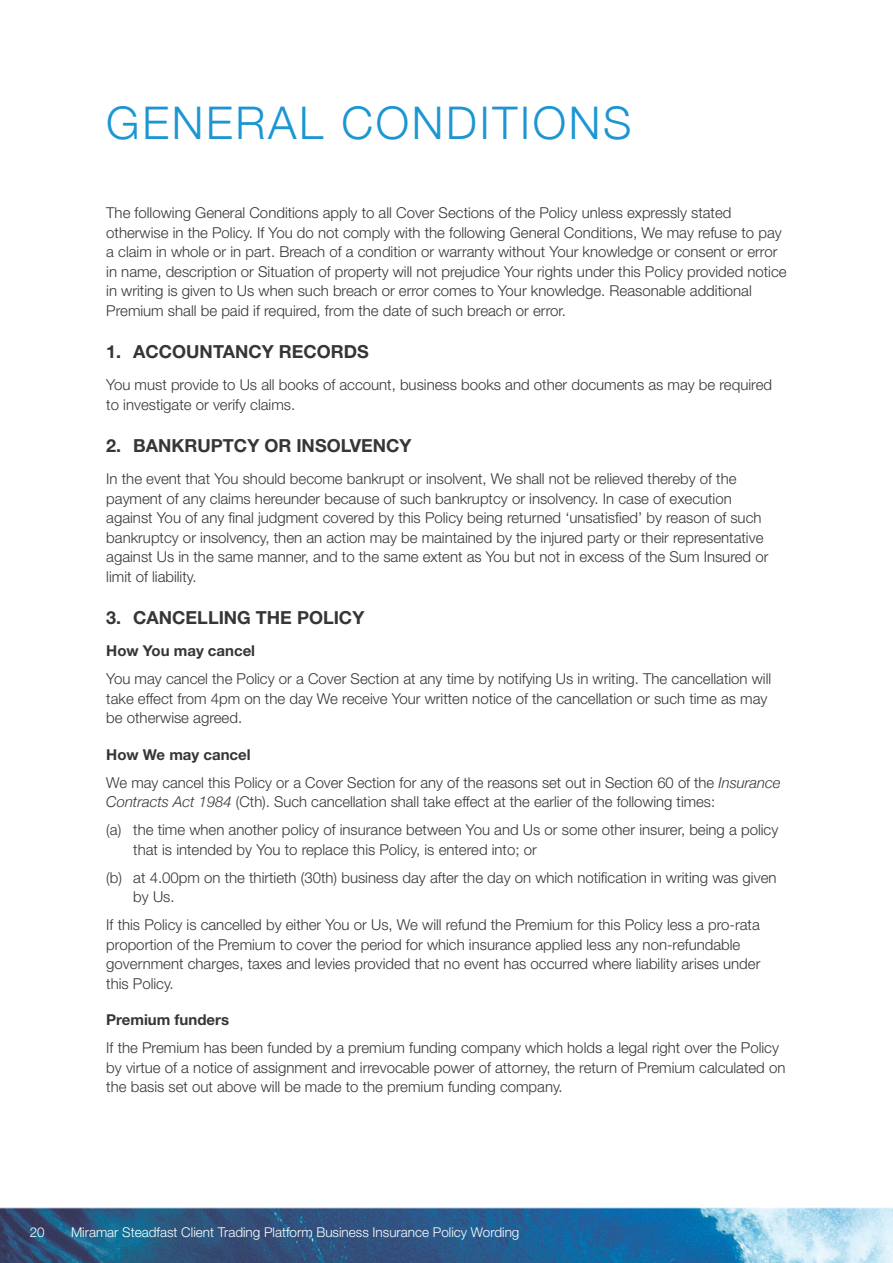
<style>
.page{position:relative;width:893px;height:1263px;background:#fff}
.page>*{position:absolute;margin:0;border:0;box-sizing:border-box;transform-origin:0 0}
.t1{font:300 45px "Helvetica Neue";letter-spacing:.06em;color:#1b96d3}
.t2{font:700 18px "Helvetica Neue LT Std";color:#373535}
.t3{font:300 15px/19.5px "Helvetica Neue LT Std";color:#373535}
.t4{font:700 15px "Helvetica Neue LT Std";color:#373535}
.t5{font:300 13.5px "Helvetica Neue LT Std";color:#fff}
.s1{font-weight:700}
.s2{font-family:"Helvetica Neue";font-style:italic}
</style>
<div class="page">
<svg style="left:0;top:1207px;width:893px;height:56px;background:#45769f"></svg>
<h1 class="t1" style="left:106px;top:87px;width:527px">GENERAL CONDITIONS</h1>
<p class="t3" style="left:106px;top:203px;width:682px">The following General Conditions apply to all Cover Sections of the Policy unless expressly stated otherwise in the Policy. If You do not comply with the following General Conditions, We may refuse to pay a claim in whole or in part. Breach of a condition or warranty without Your knowledge or consent or error in name, description or Situation of property will not prejudice Your rights under this Policy provided notice in writing is given to Us when such breach or error comes to Your knowledge. Reasonable additional Premium shall be paid if required, from the date of such breach or error.</p>
<p class="t2" style="left:106px;top:340px;width:264px">1. ACCOUNTANCY RECORDS</p>
<p class="t3" style="left:106px;top:375px;width:667px">You must provide to Us all books of account, business books and other documents as may be required to investigate or verify claims.</p>
<p class="t2" style="left:106px;top:434px;width:307px">2. BANKRUPTCY OR INSOLVENCY</p>
<p class="t3" style="left:106px;top:469px;width:664px">In the event that You should become bankrupt or insolvent, We shall not be relieved thereby of the payment of any claims hereunder because of such bankruptcy or insolvency. In case of execution against You of any final judgment covered by this Policy being returned ‘unsatisfied’ by reason of such bankruptcy or insolvency, then an action may be maintained by the injured party or their representative against Us in the same manner, and to the same extent as You but not in excess of the Sum Insured or limit of liability.</p>
<p class="t2" style="left:106px;top:606px;width:260px">3. CANCELLING THE POLICY</p>
<p class="t4" style="left:106px;top:642px;width:150px">How You may cancel</p>
<p class="t3" style="left:106px;top:669px;width:666px">You may cancel the Policy or a Cover Section at any time by notifying Us in writing. The cancellation will take effect from 4pm on the day We receive Your written notice of the cancellation or such time as may be otherwise agreed.</p>
<p class="t3" style="left:106px;top:740px;width:676px;line-height:28px"><span class="s1">How We may cancel<br></span>We may cancel this Policy or a Cover Section for any of the reasons set out in Section 60 of the <span class="s2">Insurance</span></p>
<p class="t3" style="left:106px;top:788px;width:673px;line-height:28px"><span class="s2">Contracts Act 1984</span> (Cth). Such cancellation shall take effect at the earlier of the following times:<br>(a) the time when another policy of insurance between You and Us or some other insurer, being a policy</p>
<p class="t3" style="left:106px;top:835px;width:672px;line-height:28px;text-indent:27px">that is intended by You to replace this Policy, is entered into; or<br>(b) at 4.00pm on the thirtieth (30th) business day after the day on which notification in writing was given</p>
<p class="t3" style="left:106px;top:883px;width:655px;line-height:28px;text-indent:27px">by Us.<br>If this Policy is cancelled by either You or Us, We will refund the Premium for this Policy less a pro-rata</p>
<p class="t3" style="left:106px;top:934px;width:656px">proportion of the Premium to cover the period for which insurance applied less any non-refundable government charges, taxes and levies provided that no event has occurred where liability arises under this Policy.</p>
<p class="t4" style="left:106px;top:1011px;width:124px">Premium funders</p>
<p class="t3" style="left:106px;top:1038px;width:681px">If the Premium has been funded by a premium funding company which holds a legal right over the Policy by virtue of a notice of assignment and irrevocable power of attorney, the return of Premium calculated on the basis set out above will be made to the premium funding company.</p>
<p class="t5" style="left:30px;top:1224px;width:17px">20</p>
<p class="t5" style="left:71px;top:1224px;width:450px">Miramar Steadfast Client Trading Platform Business Insurance Policy Wording</p>
</div>
